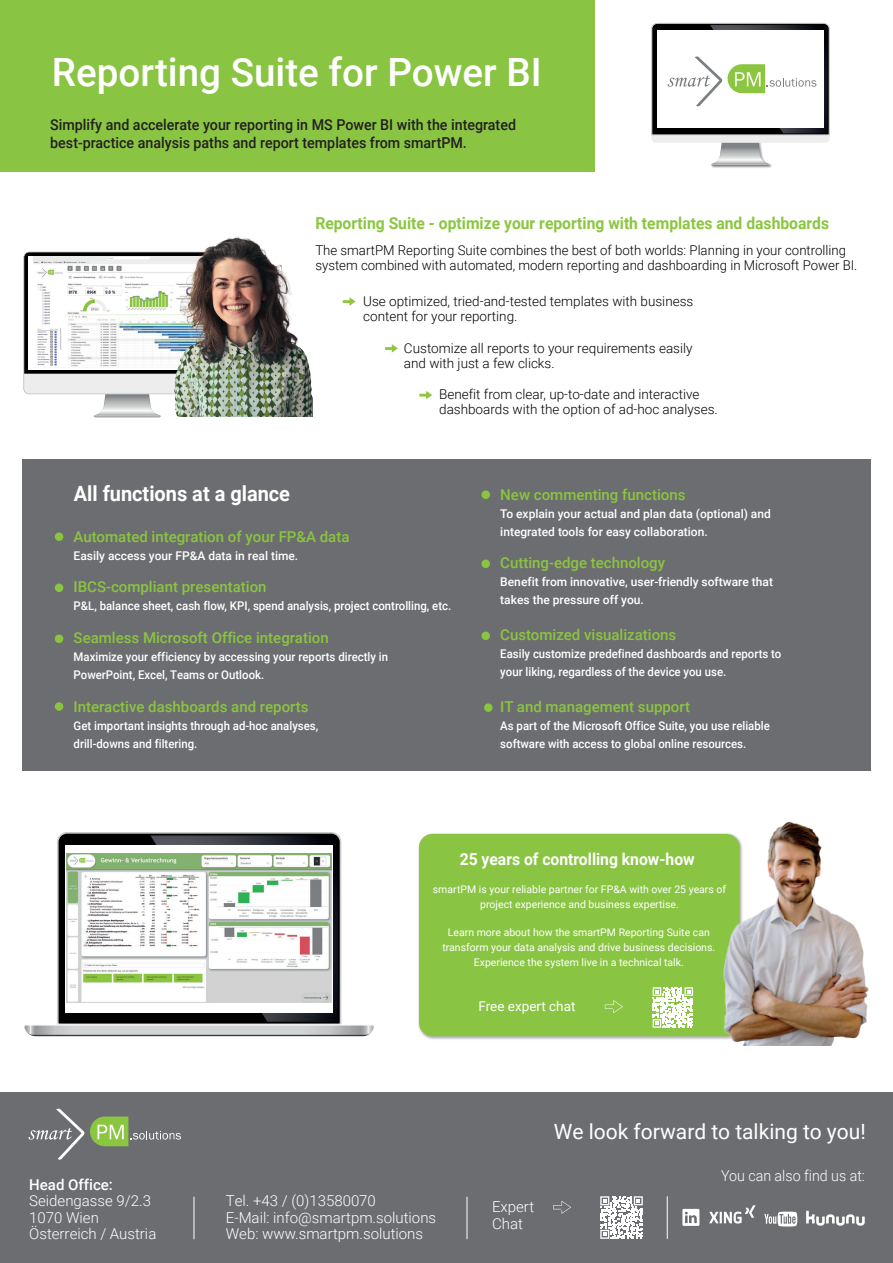
<style>
.page{position:relative;width:893px;height:1263px;background:#fff}
.page>*{position:absolute;margin:0;border:0;box-sizing:border-box;transform-origin:0 0}
.t1{font:500 39px "Roboto";color:#fff}
.t2{font:21px "Roboto";color:#fff}
.t3{font:700 21px "Roboto";color:#fff;scale:.95 1}
.t4{font:700 16.5px "Roboto";color:#8bc640;scale:.95 1}
.t5{font:700 16.5px "Roboto";color:#fff;scale:.95 1}
.t6{font:500 15px "Roboto";color:#8ac53f}
.t7{font:300 15px/16.5px "Roboto";color:#fff}
.t8{font:500 15px/18px "Roboto";color:#231f20;scale:.95 1}
.t9{font:300 15px "Roboto";color:#fff;scale:.95 1}
.t10{font:500 15px "Roboto";color:#fff}
.t11{font:300 13.5px/15px "Roboto";color:#000002}
.t12{font:13.5px "Roboto";color:#fff}
.t13{font:500 12px/18px "Roboto";color:#fff;scale:.95 1}
.t14{font:500 12px/18px "Roboto";color:#fff}
.t15{font:10.5px/15px "Roboto";color:#fff;text-align:center}
</style>
<div class="page">
<div style="left:0;top:0;width:594px;height:172px;background:#89c542"></div>
<svg style="left:23px;top:252px;width:208px;height:165px"></svg>
<div style="left:28px;top:257px;width:198px;height:113px;background:#fff"></div>
<img style="left:34px;top:257px;width:137px;height:110px">
<img style="left:171px;top:236px;width:142px;height:180px">
<div style="left:22px;top:460px;width:848px;height:311px;background:#6c6d70"></div>
<div style="left:55px;top:532px;width:8px;height:9px;background:#8ac53f;border-radius:50%"></div>
<div style="left:55px;top:583px;width:8px;height:9px;background:#8ac53f;border-radius:50%"></div>
<div style="left:55px;top:634px;width:8px;height:9px;background:#8ac53f;border-radius:50%"></div>
<div style="left:55px;top:702px;width:8px;height:9px;background:#8ac53f;border-radius:50%"></div>
<div style="left:481px;top:490px;width:9px;height:9px;background:#8ac53f;border-radius:50%"></div>
<div style="left:481px;top:559px;width:9px;height:9px;background:#8ac53f;border-radius:50%"></div>
<div style="left:481px;top:632px;width:9px;height:8px;background:#8ac53f;border-radius:50%"></div>
<div style="left:484px;top:703px;width:9px;height:9px;background:#8ac53f;border-radius:50%"></div>
<div style="left:0;top:1092px;width:893px;height:171px;background:#6c6d70"></div>
<hr style="left:467px;top:1197px;width:1px;height:42px;background:#fff">
<hr style="left:667px;top:1196px;width:1px;height:43px;background:#fff">
<svg style="left:553px;top:1201px;width:18px;height:13px"></svg>
<svg style="left:28px;top:1108px;width:153px;height:52px"></svg>
<hr style="left:194px;top:1197px;width:1px;height:42px;background:#fff">
<div style="left:682px;top:1209px;width:17px;height:17px;background:#fff"></div>
<svg style="left:685px;top:1212px;width:12px;height:11px"></svg>
<svg style="left:709px;top:1205px;width:46px;height:18px"></svg>
<svg style="left:806px;top:1211px;width:59px;height:15px"></svg>
<svg style="left:764px;top:1211px;width:33px;height:15px"></svg>
<svg style="left:343px;top:297px;width:13px;height:9px"></svg>
<svg style="left:385px;top:344px;width:13px;height:9px"></svg>
<svg style="left:419px;top:391px;width:13px;height:8px"></svg>
<svg style="left:24px;top:835px;width:350px;height:201px"></svg>
<div style="left:66px;top:845px;width:267px;height:167px;background:#fff"></div>
<img style="left:67px;top:853px;width:265px;height:149px">
<img style="left:711px;top:165px;width:61px;height:3px">
<svg style="left:651px;top:23px;width:179px;height:142px"></svg>
<img style="left:418px;top:833px;width:293px;height:207px">
<div style="left:419px;top:834px;width:321px;height:202px;background:#89c542;border-radius:14px"></div>
<svg style="left:605px;top:1000px;width:18px;height:13px"></svg>
<svg style="left:653px;top:987px;width:40px;height:41px"></svg>
<img style="left:711px;top:821px;width:158px;height:225px">
<svg style="left:600px;top:1196px;width:43px;height:43px"></svg>
<h1 class="t1" style="left:52px;top:45px;width:491px">Reporting Suite for Power BI</h1>
<p class="t8" style="left:50px;top:115px;width:492px">Simplify and accelerate your reporting in MS Power BI with the integrated best-practice analysis paths and report templates from smartPM.</p>
<h3 class="t4" style="left:315px;top:212px;width:542px">Reporting Suite - optimize your reporting with templates and dashboards</h3>
<p class="t11" style="left:315px;top:242px;width:544px">The smartPM Reporting Suite combines the best of both worlds: Planning in your controlling system combined with automated, modern reporting and dashboarding in Microsoft Power BI.</p>
<p class="t11" style="left:363px;top:293px;width:332px">Use optimized, tried-and-tested templates with business content for your reporting.</p>
<p class="t11" style="left:404px;top:340px;width:290px">Customize all reports to your requirements easily and with just a few clicks.</p>
<p class="t11" style="left:439px;top:386px;width:280px">Benefit from clear, up-to-date and interactive dashboards with the option of ad-hoc analyses.</p>
<h2 class="t3" style="left:74px;top:478px;width:229px">All functions at a glance</h2>
<p class="t6" style="left:74px;top:526px;width:277px">Automated integration of your FP&amp;A data</p>
<p class="t14" style="left:74px;top:546px;width:226px">Easily access your FP&amp;A data in real time.</p>
<p class="t6" style="left:74px;top:576px;width:194px">IBCS-compliant presentation</p>
<p class="t13" style="left:74px;top:597px;width:399px">P&amp;L, balance sheet, cash flow, KPI, spend analysis, project controlling, etc.</p>
<p class="t6" style="left:74px;top:627px;width:257px">Seamless Microsoft Office integration</p>
<p class="t13" style="left:74px;top:647px;width:333px">Maximize your efficiency by accessing your reports directly in<br>PowerPoint, Excel, Teams or Outlook.</p>
<p class="t6" style="left:74px;top:696px;width:236px">Interactive dashboards and reports</p>
<p class="t13" style="left:74px;top:716px;width:259px">Get important insights through ad-hoc analyses, drill-downs and filtering.</p>
<p class="t6" style="left:500px;top:484px;width:187px">New commenting functions</p>
<p class="t14" style="left:500px;top:504px;width:272px">To explain your actual and plan data (optional) and integrated tools for easy collaboration.</p>
<p class="t6" style="left:500px;top:552px;width:166px">Cutting-edge technology</p>
<p class="t14" style="left:500px;top:573px;width:274px">Benefit from innovative, user-friendly software that takes the pressure off you.</p>
<p class="t6" style="left:500px;top:624px;width:178px">Customized visualizations</p>
<p class="t13" style="left:500px;top:645px;width:297px">Easily customize predefined dashboards and reports to your liking, regardless of the device you use.</p>
<p class="t6" style="left:500px;top:696px;width:191px">IT and management support</p>
<p class="t13" style="left:500px;top:717px;width:285px">As part of the Microsoft Office Suite, you use reliable software with access to global online resources.</p>
<h3 class="t5" style="left:460px;top:848px;width:249px">25 years of controlling know-how</h3>
<p class="t15" style="left:433px;top:882px;width:295px">smartPM is your reliable partner for FP&amp;A with over 25 years of project experience and business expertise.</p>
<p class="t15" style="left:442px;top:924px;width:274px">Learn more about how the smartPM Reporting Suite can transform your data analysis and drive business decisions.<br>Experience the system live in a technical talk.</p>
<p class="t12" style="left:478px;top:997px;width:99px">Free expert chat</p>
<p class="t10" style="left:29px;top:1174px;width:85px">Head Office:</p>
<p class="t7" style="left:29px;top:1192px;width:129px">Seidengasse 9/2.3<br>1070 Wien<br>Österreich / Austria</p>
<p class="t7" style="left:226px;top:1192px;width:212px">Tel. +43 / (0)13580070<br>E-Mail: info@smartpm.solutions<br>Web: www.smartpm.solutions</p>
<p class="t7" style="left:492px;top:1198px;width:44px">Expert<br>Chat</p>
<h2 class="t2" style="left:554px;top:1116px;width:313px">We look forward to talking to you!</h2>
<p class="t9" style="left:721px;top:1165px;width:153px">You can also find us at:</p>
</div>
